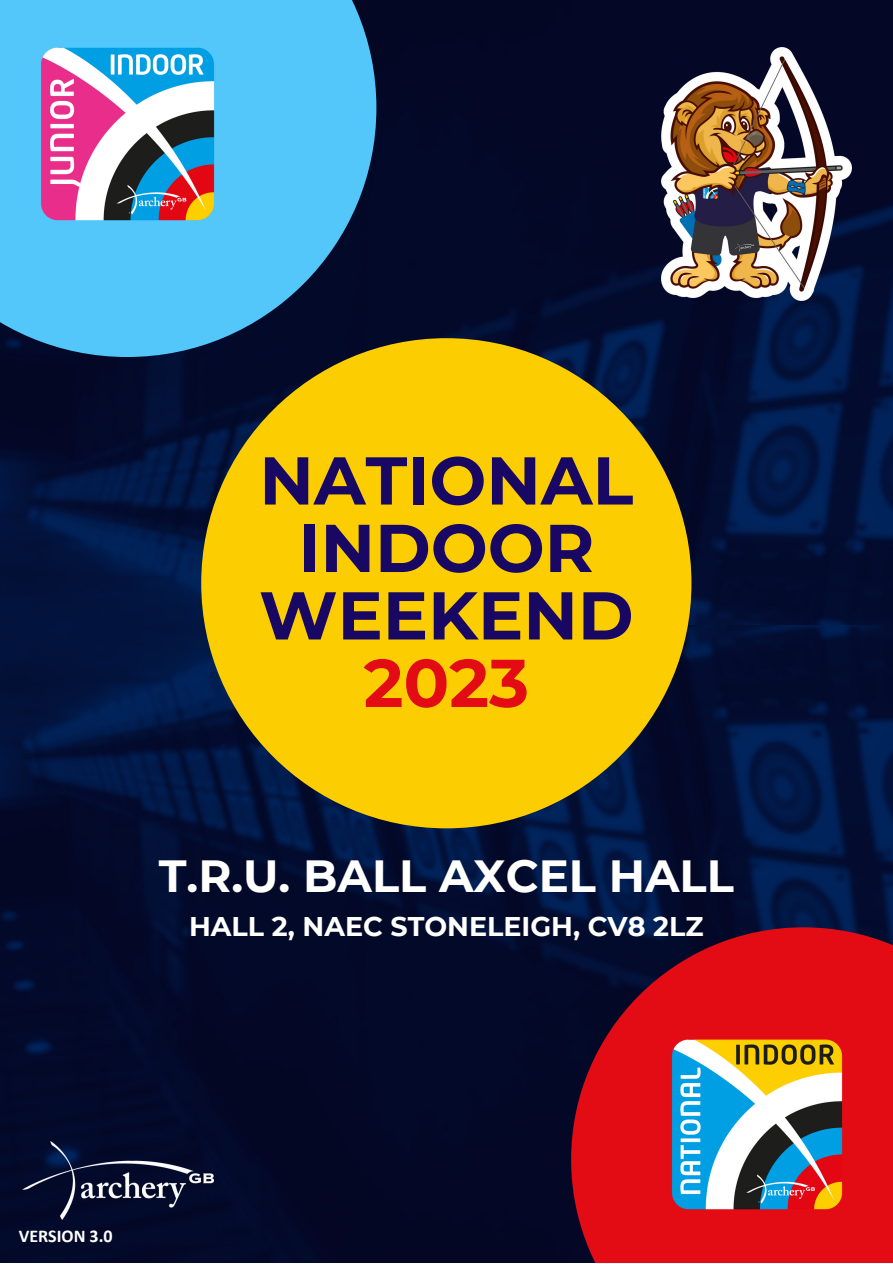
<style>
.page{position:relative;width:893px;height:1264px;background:#fff}
.page>*{position:absolute;margin:0;border:0;box-sizing:border-box;transform-origin:0 0}
.t1{font:700 67.5px "Montserrat";color:#180864}
.t2{font:700 67.5px "Montserrat";color:#e30b14}
.t3{font:700 45px "Montserrat";color:#fffffe}
.t4{font:700 27px "Montserrat";color:#fffffe}
.t5{font:700 18px "Calibri";color:#fffffe}
</style>
<div class="page">
<img style="left:0;top:0;width:892px;height:625px">
<svg style="left:0;top:0;width:376px;height:357px;background:#47aadb"></svg>
<img style="left:0;top:625px;width:892px;height:637px">
<div style="left:201px;top:338px;width:490px;height:490px;background:#fcce02;border-radius:50%"></div>
<svg style="left:571px;top:927px;width:321px;height:335px;background:#bd0a18"></svg>
<img style="left:40px;top:47px;width:174px;height:175px">
<img style="left:671px;top:1039px;width:171px;height:171px">
<img style="left:660px;top:47px;width:192px;height:253px">
<img style="left:22px;top:1140px;width:191px;height:79px">
<p class="t1" style="left:259px;top:439px;width:375px">NATIONAL</p>
<p class="t1" style="left:298px;top:506px;width:297px">INDOOR</p>
<p class="t1" style="left:259px;top:574px;width:376px">WEEKEND</p>
<p class="t2" style="left:363px;top:641px;width:167px">2023</p>
<p class="t3" style="left:159px;top:848px;width:576px">T.R.U. BALL AXCEL HALL</p>
<p class="t4" style="left:189px;top:910px;width:516px">HALL 2, NAEC STONELEIGH, CV8 2LZ</p>
<p class="t5" style="left:19px;top:1228px;width:95px">VERSION 3.0</p>
</div>
